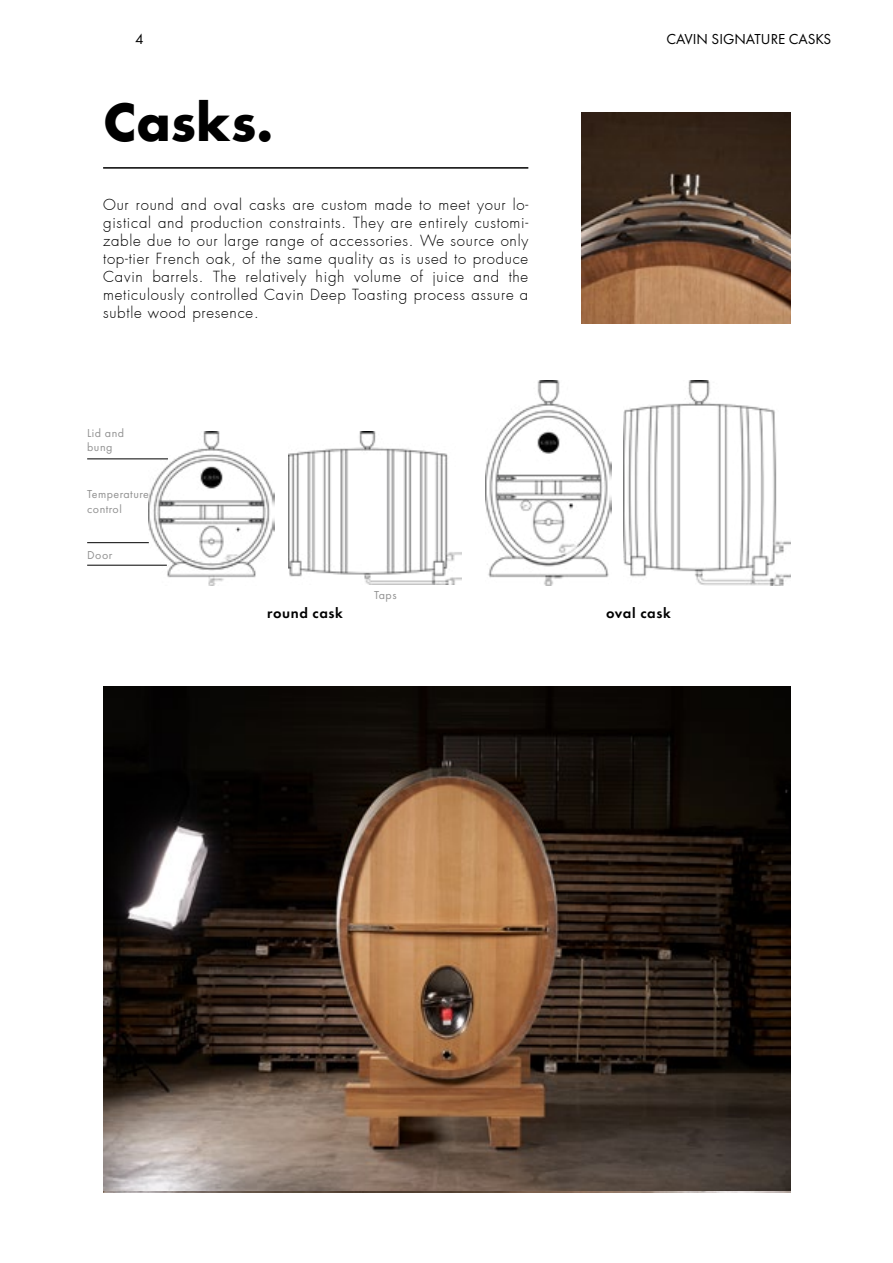
<style>
.page{position:relative;width:893px;height:1263px;background:#fff}
.page>*{position:absolute;margin:0;border:0;box-sizing:border-box;transform-origin:0 0}
.t1{font:700 49.5px "Futura";color:#000}
.t2{font:300 15px/18px "Futura";letter-spacing:.05em;color:#000;text-align:justify}
.t3{font:15px "Futura PT";color:#000}
.t4{font:600 15px "Futura PT";letter-spacing:.04em;color:#000}
.t5{font:12px/14.4px "Futura PT";letter-spacing:.04em;color:#929292}
</style>
<div class="page">
<img style="left:149px;top:431px;width:125px;height:154px">
<img style="left:288px;top:432px;width:173px;height:153px">
<img style="left:486px;top:381px;width:125px;height:204px">
<img style="left:624px;top:381px;width:167px;height:204px">
<hr style="left:87px;top:542px;width:62px;height:1px;background:#000">
<hr style="left:87px;top:459px;width:81px;height:1px;background:#000">
<hr style="left:87px;top:565px;width:80px;height:1px;background:#000">
<img style="left:103px;top:687px;width:688px;height:504px">
<hr style="left:103px;top:167px;width:425px;height:2px;background:#000">
<img style="left:582px;top:113px;width:209px;height:210px">
<p class="t3" style="left:135px;top:31px;width:10px">4</p>
<p class="t3" style="left:666px;top:31px;width:166px">CAVIN SIGNATURE CASKS</p>
<h1 class="t1" style="left:103px;top:87px;width:172px">Casks.</h1>
<p class="t2" style="left:103px;top:196px;width:427px">Our round and oval casks are custom made to meet your lo&shy;gistical and production constraints. They are entirely customi&shy;zable due to our large range of accessories. We source only top-tier French oak, of the same quality as is used to produce Cavin barrels. The relatively high volume of juice and the meticulously controlled Cavin Deep Toasting process assure a subtle wood presence.</p>
<p class="t5" style="left:87px;top:426px;width:39px">Lid and bung</p>
<p class="t5" style="left:87px;top:487px;width:63px">Temperature control</p>
<p class="t5" style="left:87px;top:547px;width:27px">Door</p>
<p class="t5" style="left:374px;top:588px;width:24px">Taps</p>
<p class="t4" style="left:267px;top:604px;width:77px">round cask</p>
<p class="t4" style="left:606px;top:604px;width:66px">oval cask</p>
</div>
